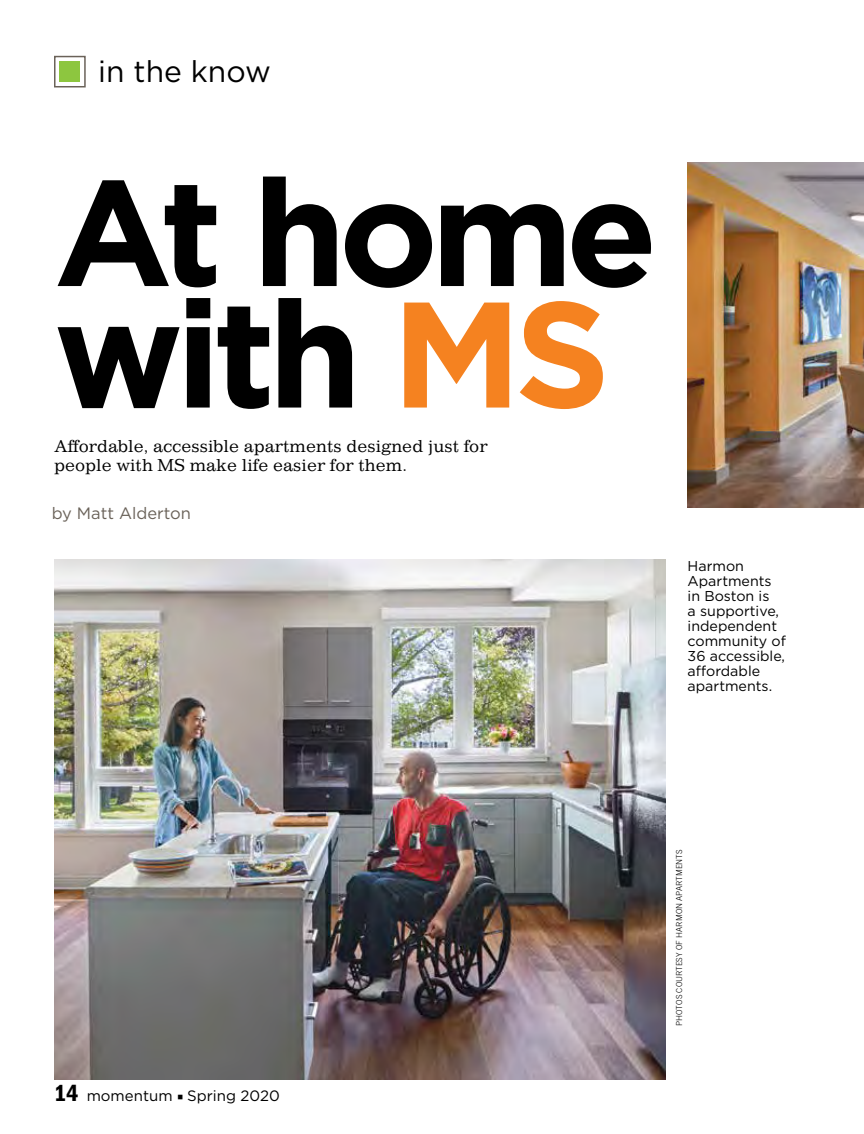
<style>
.page{position:relative;width:864px;height:1134px;background:#fff}
.page>*{position:absolute;margin:0;border:0;box-sizing:border-box;transform-origin:0 0}
.t1{font:700 150px/121.5px "Gotham";letter-spacing:-.05em;color:#000}
.t2{font:30px "Gotham";color:#000}
.t3{font:16.5px/19.5px "Impressum Std";color:#000}
.t4{font:16.5px "Gotham";color:#6a6259}
.t5{font:15px "Gotham";color:#000}
.t6{font:14.25px/15px "Gotham";color:#000}
.t7{font:300 8.25px "Trade Gothic LT Std";color:#000}
.s1{color:#f58220}
.s2{font-family:"ITC Franklin Gothic Std Dm Cd";font-size:24px}
.s3{font-family:"Minion Pro";font-size:15.75px}
</style>
<div class="page">
<div style="left:59px;top:61px;width:21px;height:21px;background:#8dc63f"></div>
<div style="left:54px;top:56px;width:32px;height:31px;border:2px solid #6a6259"></div>
<img style="left:54px;top:559px;width:611px;height:521px">
<img style="left:688px;top:162px;width:176px;height:346px">
<h2 class="t2" style="left:98px;top:52px;width:174px">in the know</h2>
<h1 class="t1" style="left:54px;top:168px;width:605px">At home with <span class="s1">MS</span></h1>
<p class="t3" style="left:54px;top:435px;width:435px">Affordable, accessible apartments designed just for people with MS make life easier for them.</p>
<p class="t4" style="left:52px;top:503px;width:141px">by Matt Alderton</p>
<p class="t6" style="left:688px;top:558px;width:100px">Harmon<br>Apartments in Boston is<br>a supportive, independent community of<br>36 accessible, affordable apartments.</p>
<p class="t5" style="left:54px;top:1086px;width:227px"><span class="s2">14</span> momentum <span class="s3">■</span> Spring 2020</p>
<p class="t7" style="left:674px;top:1026px;width:178px;rotate:-90deg">PHOTOS COURTESY OF HARMON APARTMENTS</p>
</div>
